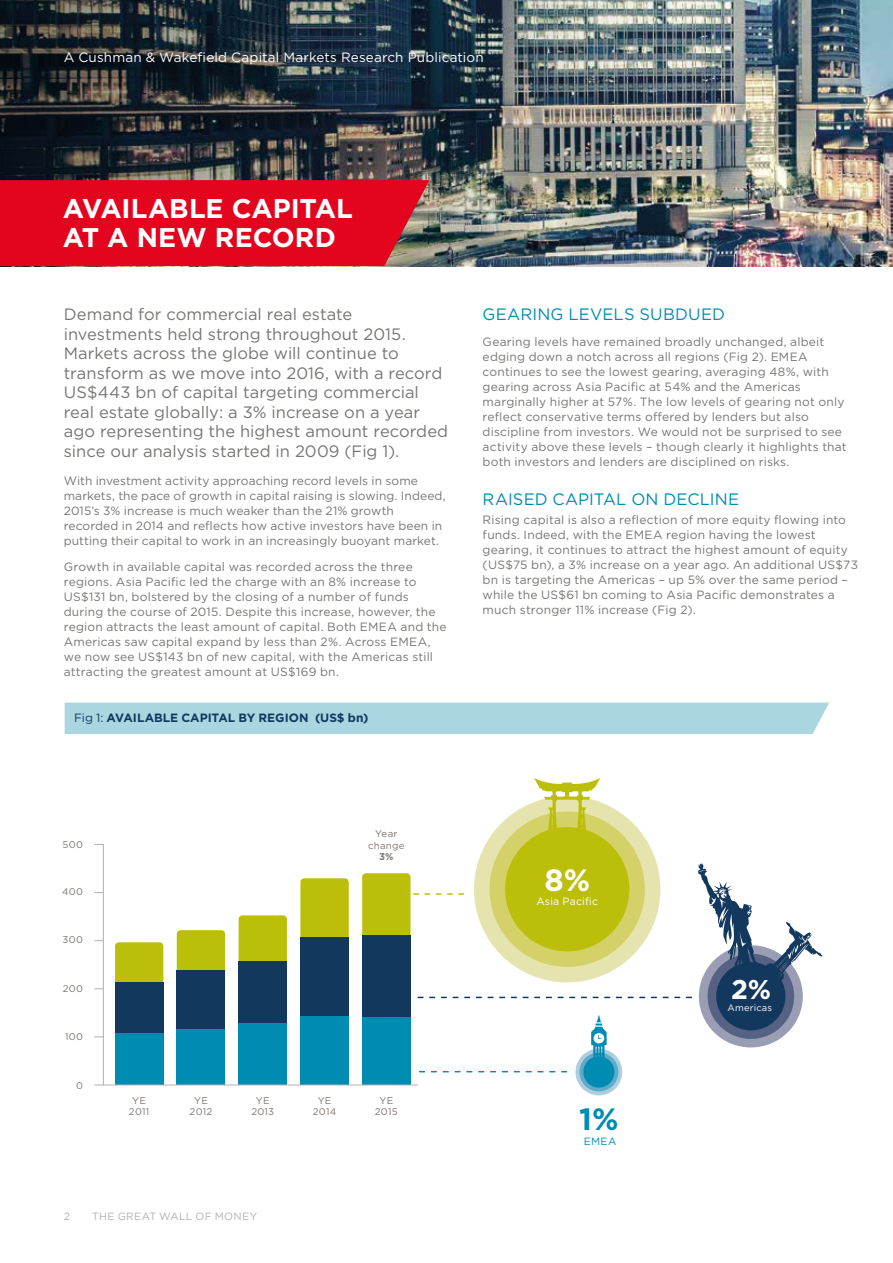
<style>
.page{position:relative;width:893px;height:1263px;background:#fff}
.page>*{position:absolute;margin:0;border:0;box-sizing:border-box;transform-origin:0 0}
.t1{font:700 30.75px "Gotham";color:#008cb2}
.t2{font:700 30.75px "Gotham";color:#fff}
.t3{font:700 27.15px "Gotham";color:#fff}
.t4{font:700 27px/28.5px "Gotham";letter-spacing:-.005em;color:#fff}
.t5{font:16.5px/19.5px "Gotham";color:#777674}
.t6{font:16.5px "Gotham";letter-spacing:.01em;color:#008cb2}
.t7{font:13.5px "Gotham";letter-spacing:.01em;color:#fff}
.t8{font:12px/15px "Gotham";letter-spacing:.015em;color:#777674}
.t9{font:700 12px "Gotham";color:#13385d}
.t10{font:10.5px "Gotham";letter-spacing:.03em;color:#b4afb0}
.t11{font:10.5px "Gotham";letter-spacing:.015em;color:#fff}
.t12{font:10.5px "Gotham";color:#008cb2}
.t13{font:9.75px/11.1px "Gotham";letter-spacing:.025em;color:#7e7774;text-align:center}
.t14{font:700 9.75px "Gotham";color:#7e7774}
.t15{font:9.3px "Gotham";letter-spacing:.03em;color:#fff}
.s1{font-weight:400}
</style>
<div class="page">
<img style="left:0;top:0;width:893px;height:266px">
<div style="left:64px;top:702px;width:765px;height:32px;background:#a9d6e1"></div>
<div style="left:0;top:180px;width:429px;height:86px;background:#e3051e"></div>
<svg style="left:575px;top:1048px;width:47px;height:47px"></svg>
<svg style="left:579px;top:1052px;width:39px;height:39px"></svg>
<div style="left:583px;top:1056px;width:31px;height:31px;background:#008cb2;border-radius:50%"></div>
<div style="left:699px;top:945px;width:104px;height:102px;background:#9a9db3;border-radius:50%"></div>
<div style="left:708px;top:954px;width:86px;height:85px;background:#556283;border-radius:50%"></div>
<div style="left:716px;top:962px;width:69px;height:68px;background:#13385d;border-radius:50%"></div>
<svg style="left:424px;top:893px;width:40px;height:2px"></svg>
<svg style="left:419px;top:997px;width:273px;height:1px"></svg>
<svg style="left:419px;top:1071px;width:148px;height:1px"></svg>
<svg style="left:102px;top:845px;width:317px;height:241px"></svg>
<svg style="left:698px;top:863px;width:125px;height:118px"></svg>
<div style="left:474px;top:796px;width:186px;height:186px;background:#e6e4ae;border-radius:50%"></div>
<div style="left:489px;top:811px;width:156px;height:156px;background:#d3d168;border-radius:50%"></div>
<div style="left:505px;top:827px;width:124px;height:124px;background:#bcbf09;border-radius:50%"></div>
<svg style="left:534px;top:777px;width:66px;height:57px"></svg>
<svg style="left:591px;top:1015px;width:16px;height:44px"></svg>
<p class="t7" style="left:64px;top:48px;width:422px">A Cushman &amp; Wakefield Capital Markets Research Publication</p>
<h3 class="t4" style="left:63px;top:194px;width:292px">AVAILABLE CAPITAL<br>AT A NEW RECORD</h3>
<p class="t5" style="left:64px;top:304px;width:386px">Demand for commercial real estate investments held strong throughout 2015.<br>Markets across the globe will continue to transform as we move into 2016, with a record US$443 bn of capital targeting commercial real estate globally: a 3% increase on a year ago representing the highest amount recorded since our analysis started in 2009 (Fig 1).</p>
<p class="t8" style="left:64px;top:473px;width:383px">With investment activity approaching record levels in some markets, the pace of growth in capital raising is slowing. Indeed, 2015’s 3% increase is much weaker than the 21% growth recorded in 2014 and reflects how active investors have been in putting their capital to work in an increasingly buoyant market.</p>
<p class="t8" style="left:64px;top:558px;width:384px">Growth in available capital was recorded across the three regions. Asia Pacific led the charge with an 8% increase to US$131 bn, bolstered by the closing of a number of funds during the course of 2015. Despite this increase, however, the region attracts the least amount of capital. Both EMEA and the Americas saw capital expand by less than 2%. Across EMEA, we now see US$143 bn of new capital, with the Americas still attracting the greatest amount at US$169 bn.</p>
<p class="t9" style="left:74px;top:710px;width:296px"><span class="s1">Fig 1:</span> AVAILABLE CAPITAL BY REGION (US$ bn)</p>
<h3 class="t6" style="left:483px;top:304px;width:244px">GEARING LEVELS SUBDUED</h3>
<p class="t8" style="left:483px;top:334px;width:366px">Gearing levels have remained broadly unchanged, albeit edging down a notch across all regions (Fig 2). EMEA continues to see the lowest gearing, averaging 48%, with gearing across Asia Pacific at 54% and the Americas marginally higher at 57%. The low levels of gearing not only reflect conservative terms offered by lenders but also discipline from investors. We would not be surprised to see activity above these levels – though clearly it highlights that both investors and lenders are disciplined on risks.</p>
<h3 class="t6" style="left:483px;top:489px;width:258px">RAISED CAPITAL ON DECLINE</h3>
<p class="t8" style="left:483px;top:512px;width:377px">Rising capital is also a reflection of more equity flowing into funds. Indeed, with the EMEA region having the lowest gearing, it continues to attract the highest amount of equity (US$75 bn), a 3% increase on a year ago. An additional US$73 bn is targeting the Americas – up 5% over the same period – while the US$61 bn coming to Asia Pacific demonstrates a much stronger 11% increase (Fig 2).</p>
<p class="t13" style="left:63px;top:838px;width:22px">500</p>
<p class="t13" style="left:62px;top:886px;width:23px">400</p>
<p class="t13" style="left:63px;top:934px;width:22px">300</p>
<p class="t13" style="left:63px;top:983px;width:22px">200</p>
<p class="t13" style="left:65px;top:1030px;width:20px">100</p>
<p class="t13" style="left:76px;top:1079px;width:8px">0</p>
<p class="t13" style="left:368px;top:828px;width:38px">Year change</p>
<p class="t14" style="left:379px;top:850px;width:16px">3%</p>
<p class="t13" style="left:129px;top:1095px;width:22px">YE<br>2011</p>
<p class="t13" style="left:190px;top:1095px;width:24px">YE<br>2012</p>
<p class="t13" style="left:251px;top:1095px;width:24px">YE<br>2013</p>
<p class="t13" style="left:313px;top:1095px;width:25px">YE<br>2014</p>
<p class="t13" style="left:375px;top:1095px;width:24px">YE<br>2015</p>
<p class="t10" style="left:64px;top:1210px;width:8px">2</p>
<p class="t10" style="left:92px;top:1210px;width:167px">THE GREAT WALL OF MONEY</p>
<h1 class="t2" style="left:544px;top:859px;width:47px">8%</h1>
<p class="t11" style="left:536px;top:895px;width:63px">Asia Pacific</p>
<h1 class="t1" style="left:579px;top:1099px;width:41px">1%</h1>
<p class="t12" style="left:584px;top:1134px;width:34px">EMEA</p>
<h2 class="t3" style="left:731px;top:971px;width:42px">2%</h2>
<p class="t15" style="left:727px;top:1002px;width:46px">Americas</p>
</div>
